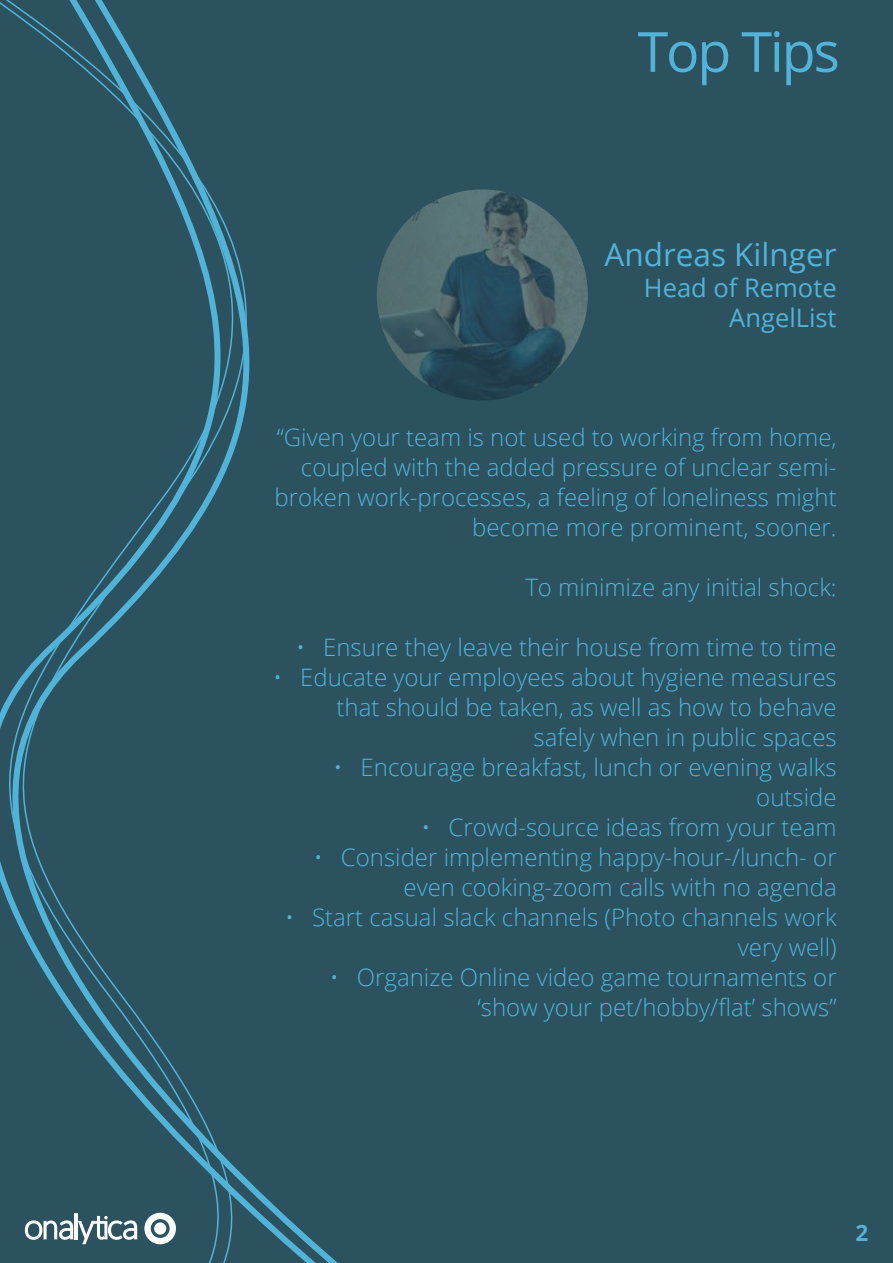
<style>
.page{position:relative;width:893px;height:1263px;background:#fff}
.page>*{position:absolute;margin:0;border:0;box-sizing:border-box;transform-origin:0 0}
.t1{font:55.5px "Open Sans";letter-spacing:-.04em;color:#52b3d9}
.t2{font:31.5px "Open Sans";color:#52b3d9}
.t3{font:25.5px/30.6px "Open Sans";color:#52b3d9;text-align:right}
.t4{font:300 24px/30px "Open Sans";color:#52b3d9;text-align:right}
.t5{font:700 22.5px "Open Sans";color:#52b3d9}
</style>
<div class="page">
<div style="left:514px;top:0;width:379px;height:1263px;background:#2c5260"></div>
<div style="left:344px;top:0;width:170px;height:1263px;background:#2c5260"></div>
<div style="left:0;top:0;width:344px;height:1263px;background:#2c5260"></div>
<img style="left:377px;top:189px;width:211px;height:211px;border-radius:106px">
<h1 class="t1" style="left:637px;top:14px;width:204px">Top Tips</h1>
<h2 class="t2" style="left:604px;top:233px;width:234px">Andreas Kilnger</h2>
<p class="t3" style="left:644px;top:271px;width:194px">Head of Remote<br>AngelList</p>
<p class="t4" style="left:275px;top:422px;width:564px">“Given your team is not used to working from home, coupled with the added pressure of unclear semi&shy;broken work-processes, a feeling of loneliness might become more prominent, sooner.</p>
<p class="t4" style="left:525px;top:572px;width:313px">To minimize any initial shock:</p>
<p class="t4" style="left:296px;top:632px;width:542px">• Ensure they leave their house from time to time</p>
<p class="t4" style="left:273px;top:662px;width:565px">• Educate your employees about hygiene measures that should be taken, as well as how to behave safely when in public spaces</p>
<p class="t4" style="left:334px;top:752px;width:505px">• Encourage breakfast, lunch or evening walks outside</p>
<p class="t4" style="left:421px;top:812px;width:417px">• Crowd-source ideas from your team</p>
<p class="t4" style="left:314px;top:842px;width:524px">• Consider implementing happy-hour-/lunch- or even cooking-zoom calls with no agenda</p>
<p class="t4" style="left:285px;top:902px;width:553px">• Start casual slack channels (Photo channels work very well)</p>
<p class="t4" style="left:330px;top:962px;width:508px">• Organize Online video game tournaments or ‘show your pet/hobby/flat’ shows”</p>
<p class="t5" style="left:856px;top:1217px;width:14px">2</p>
</div>
